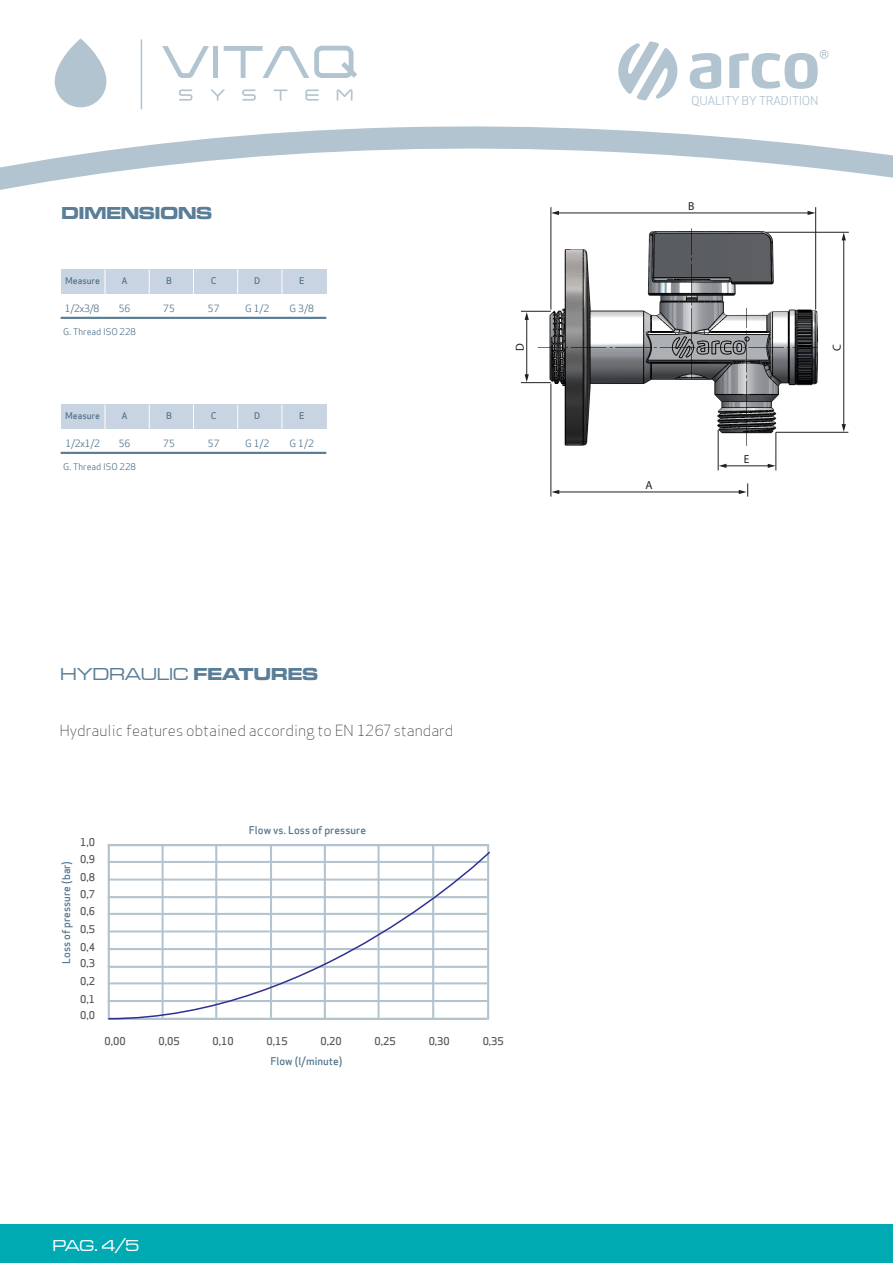
<style>
.page{position:relative;width:893px;height:1263px;background:#fff}
.page>*{position:absolute;margin:0;border:0;box-sizing:border-box;transform-origin:0 0}
.t1{font:18px "Microgramma D Medi Exte";letter-spacing:.02em;color:#5a7e97}
.t2{font:18px "Microgramma D Bold Exte";color:#5a7e97}
.t3{font:16.5px "Microgramma D Medi Exte";color:#fff}
.t4{font:15px "Apex Sans Light T";color:#231f20}
.t5{font:12px "Apex Sans Book T";letter-spacing:-.03em;color:#b2c4d0}
.t6{font:11.7px "Myriad Pro";color:#231f20}
.t7{font:10.5px "Apex Sans Medium T";color:#57585a}
.t8{font:10.5px "Apex Sans Medium T";color:#52748c}
.t9{font:9.75px "Apex Sans Book T";color:#52748c}
.t10{font:9px "Apex Sans Book T";color:#52748c}
.t11{font:9px "Apex Sans Medium T";color:#52748c}
.s1{font-family:"Microgramma D Bold Exte"}
</style>
<div class="page">
<svg style="left:618px;top:41px;width:60px;height:59px"></svg>
<svg style="left:690px;top:53px;width:31px;height:36px"></svg>
<svg style="left:729px;top:50px;width:99px;height:39px"></svg>
<svg style="left:0;top:126px;width:893px;height:91px"></svg>
<div style="left:0;top:1224px;width:893px;height:39px;background:#00aab3"></div>
<div style="left:61px;top:270px;width:265px;height:24px;background:#c8d4e2"></div>
<svg style="left:105px;top:270px;width:1px;height:24px"></svg>
<svg style="left:149px;top:270px;width:1px;height:24px"></svg>
<svg style="left:193px;top:270px;width:1px;height:24px"></svg>
<svg style="left:237px;top:270px;width:1px;height:24px"></svg>
<svg style="left:282px;top:270px;width:1px;height:24px"></svg>
<hr style="left:61px;top:317px;width:265px;height:2px;background:#5a7e97">
<div style="left:61px;top:405px;width:265px;height:24px;background:#c8d4e2"></div>
<svg style="left:105px;top:405px;width:1px;height:24px"></svg>
<svg style="left:149px;top:405px;width:1px;height:24px"></svg>
<svg style="left:193px;top:405px;width:1px;height:24px"></svg>
<svg style="left:237px;top:405px;width:1px;height:24px"></svg>
<svg style="left:282px;top:405px;width:1px;height:24px"></svg>
<hr style="left:61px;top:452px;width:265px;height:2px;background:#5a7e97">
<img style="left:525px;top:217px;width:303px;height:240px">
<hr style="left:558px;top:492px;width:182px;height:1px;background:#231f20">
<svg style="left:552px;top:490px;width:7px;height:4px"></svg>
<svg style="left:739px;top:483px;width:9px;height:14px"></svg>
<hr style="left:551px;top:383px;width:1px;height:114px;background:#231f20">
<hr style="left:551px;top:207px;width:1px;height:103px;background:#231f20">
<hr style="left:557px;top:213px;width:252px;height:1px;background:#231f20">
<svg style="left:808px;top:211px;width:7px;height:4px"></svg>
<svg style="left:551px;top:211px;width:8px;height:4px"></svg>
<hr style="left:725px;top:465px;width:44px;height:1px;background:#231f20">
<svg style="left:768px;top:464px;width:8px;height:4px"></svg>
<svg style="left:719px;top:464px;width:7px;height:4px"></svg>
<hr style="left:718px;top:430px;width:1px;height:40px;background:#231f20">
<hr style="left:776px;top:432px;width:1px;height:38px;background:#231f20">
<hr style="left:526px;top:318px;width:1px;height:58px;background:#231f20">
<svg style="left:525px;top:312px;width:4px;height:8px"></svg>
<svg style="left:525px;top:374px;width:4px;height:8px"></svg>
<hr style="left:521px;top:382px;width:30px;height:1px;background:#231f20">
<hr style="left:521px;top:311px;width:30px;height:1px;background:#231f20">
<hr style="left:766px;top:232px;width:83px;height:1px;background:#231f20">
<hr style="left:843px;top:239px;width:1px;height:186px;background:#231f20">
<svg style="left:842px;top:233px;width:4px;height:7px"></svg>
<svg style="left:842px;top:424px;width:4px;height:8px"></svg>
<hr style="left:815px;top:207px;width:1px;height:103px;background:#231f20">
<hr style="left:776px;top:432px;width:72px;height:1px;background:#231f20">
<div style="left:108px;top:844px;width:381px;height:175px;background:linear-gradient(to right,#f5f7f9,#f5f7f9)"></div>
<div style="left:108px;top:844px;width:379px;height:2px;background:#828388;border:1px solid #b2c4d0"></div>
<div style="left:432px;top:844px;width:2px;height:174px;background:#828388;border:1px solid #b2c4d0"></div>
<div style="left:487px;top:844px;width:2px;height:174px;background:#828388;border:1px solid #b2c4d0"></div>
<div style="left:378px;top:844px;width:1px;height:174px;background:#828388;border:1px solid #b2c4d0"></div>
<div style="left:324px;top:844px;width:2px;height:174px;background:#828388;border:1px solid #b2c4d0"></div>
<div style="left:270px;top:844px;width:2px;height:174px;background:#828388;border:1px solid #b2c4d0"></div>
<div style="left:215px;top:844px;width:2px;height:174px;background:#828388;border:1px solid #b2c4d0"></div>
<div style="left:162px;top:844px;width:1px;height:174px;background:#828388;border:1px solid #b2c4d0"></div>
<div style="left:108px;top:844px;width:2px;height:174px;background:#828388;border:1px solid #b2c4d0"></div>
<svg style="left:55px;top:38px;width:51px;height:69px"></svg>
<svg style="left:179px;top:89px;width:13px;height:12px"></svg>
<svg style="left:210px;top:89px;width:15px;height:12px"></svg>
<svg style="left:242px;top:89px;width:14px;height:12px"></svg>
<svg style="left:274px;top:89px;width:13px;height:12px"></svg>
<svg style="left:305px;top:89px;width:14px;height:12px"></svg>
<svg style="left:337px;top:89px;width:15px;height:12px"></svg>
<svg style="left:162px;top:46px;width:47px;height:32px"></svg>
<div style="left:213px;top:46px;width:5px;height:32px;background:#b2c4d0"></div>
<svg style="left:224px;top:46px;width:133px;height:32px"></svg>
<hr style="left:141px;top:39px;width:1px;height:70px;background:#b2c4d0">
<svg style="left:107px;top:850px;width:383px;height:170px"></svg>
<h1 class="t2" style="left:62px;top:201px;width:152px">DIMENSIONS</h1>
<p class="t11" style="left:65px;top:274px;width:37px">Measure</p>
<p class="t11" style="left:121px;top:274px;width:8px">A</p>
<p class="t11" style="left:166px;top:274px;width:7px">B</p>
<p class="t11" style="left:211px;top:274px;width:7px">C</p>
<p class="t11" style="left:254px;top:274px;width:8px">D</p>
<p class="t11" style="left:299px;top:274px;width:7px">E</p>
<p class="t9" style="left:65px;top:302px;width:36px">1/2x3/8</p>
<p class="t9" style="left:119px;top:302px;width:13px">56</p>
<p class="t9" style="left:163px;top:302px;width:13px">75</p>
<p class="t9" style="left:208px;top:302px;width:13px">57</p>
<p class="t9" style="left:245px;top:302px;width:26px">G 1/2</p>
<p class="t9" style="left:290px;top:302px;width:26px">G 3/8</p>
<p class="t10" style="left:63px;top:326px;width:74px">G. Thread ISO 228</p>
<p class="t11" style="left:65px;top:409px;width:37px">Measure</p>
<p class="t11" style="left:121px;top:409px;width:8px">A</p>
<p class="t11" style="left:166px;top:409px;width:7px">B</p>
<p class="t11" style="left:211px;top:409px;width:7px">C</p>
<p class="t11" style="left:254px;top:409px;width:8px">D</p>
<p class="t11" style="left:299px;top:409px;width:7px">E</p>
<p class="t9" style="left:66px;top:437px;width:36px">1/2x1/2</p>
<p class="t9" style="left:119px;top:437px;width:13px">56</p>
<p class="t9" style="left:163px;top:437px;width:13px">75</p>
<p class="t9" style="left:208px;top:437px;width:13px">57</p>
<p class="t9" style="left:245px;top:437px;width:26px">G 1/2</p>
<p class="t9" style="left:290px;top:437px;width:26px">G 1/2</p>
<p class="t10" style="left:63px;top:461px;width:74px">G. Thread ISO 228</p>
<p class="t5" style="left:691px;top:93px;width:129px">QUALITY BY TRADITION</p>
<p class="t6" style="left:688px;top:199px;width:8px">B</p>
<p class="t6" style="left:513px;top:351px;width:9px;rotate:-90deg">D</p>
<p class="t6" style="left:830px;top:351px;width:8px;rotate:-90deg">C</p>
<p class="t6" style="left:646px;top:478px;width:9px">A</p>
<p class="t6" style="left:744px;top:452px;width:7px">E</p>
<h1 class="t1" style="left:61px;top:662px;width:259px">HYDRAULIC <span class="s1">FEATURES</span></h1>
<h3 class="t4" style="left:60px;top:721px;width:395px">Hydraulic features obtained according to EN 1267 standard</h3>
<p class="t8" style="left:60px;top:964px;width:104px;rotate:-90deg">Loss of pressure (bar)</p>
<p class="t7" style="left:80px;top:835px;width:16px">1,0</p>
<p class="t7" style="left:80px;top:853px;width:16px">0,9</p>
<p class="t7" style="left:80px;top:870px;width:16px">0,8</p>
<p class="t7" style="left:80px;top:887px;width:16px">0,7</p>
<p class="t7" style="left:80px;top:905px;width:16px">0,6</p>
<p class="t7" style="left:80px;top:922px;width:16px">0,5</p>
<p class="t7" style="left:80px;top:940px;width:16px">0,4</p>
<p class="t7" style="left:80px;top:957px;width:16px">0,3</p>
<p class="t7" style="left:80px;top:974px;width:16px">0,2</p>
<p class="t7" style="left:80px;top:992px;width:16px">0,1</p>
<p class="t7" style="left:80px;top:1008px;width:16px">0,0</p>
<p class="t8" style="left:249px;top:823px;width:119px">Flow vs. Loss of pressure</p>
<p class="t7" style="left:105px;top:1035px;width:23px">0,00</p>
<p class="t7" style="left:159px;top:1035px;width:23px">0,05</p>
<p class="t7" style="left:213px;top:1035px;width:23px">0,10</p>
<p class="t7" style="left:267px;top:1035px;width:23px">0,15</p>
<p class="t7" style="left:321px;top:1035px;width:23px">0,20</p>
<p class="t7" style="left:375px;top:1035px;width:23px">0,25</p>
<p class="t7" style="left:429px;top:1035px;width:23px">0,30</p>
<p class="t7" style="left:483px;top:1035px;width:23px">0,35</p>
<p class="t8" style="left:270px;top:1054px;width:74px">Flow (l/minute)</p>
<h2 class="t3" style="left:53px;top:1235px;width:87px">PAG. 4/5</h2>
</div>
